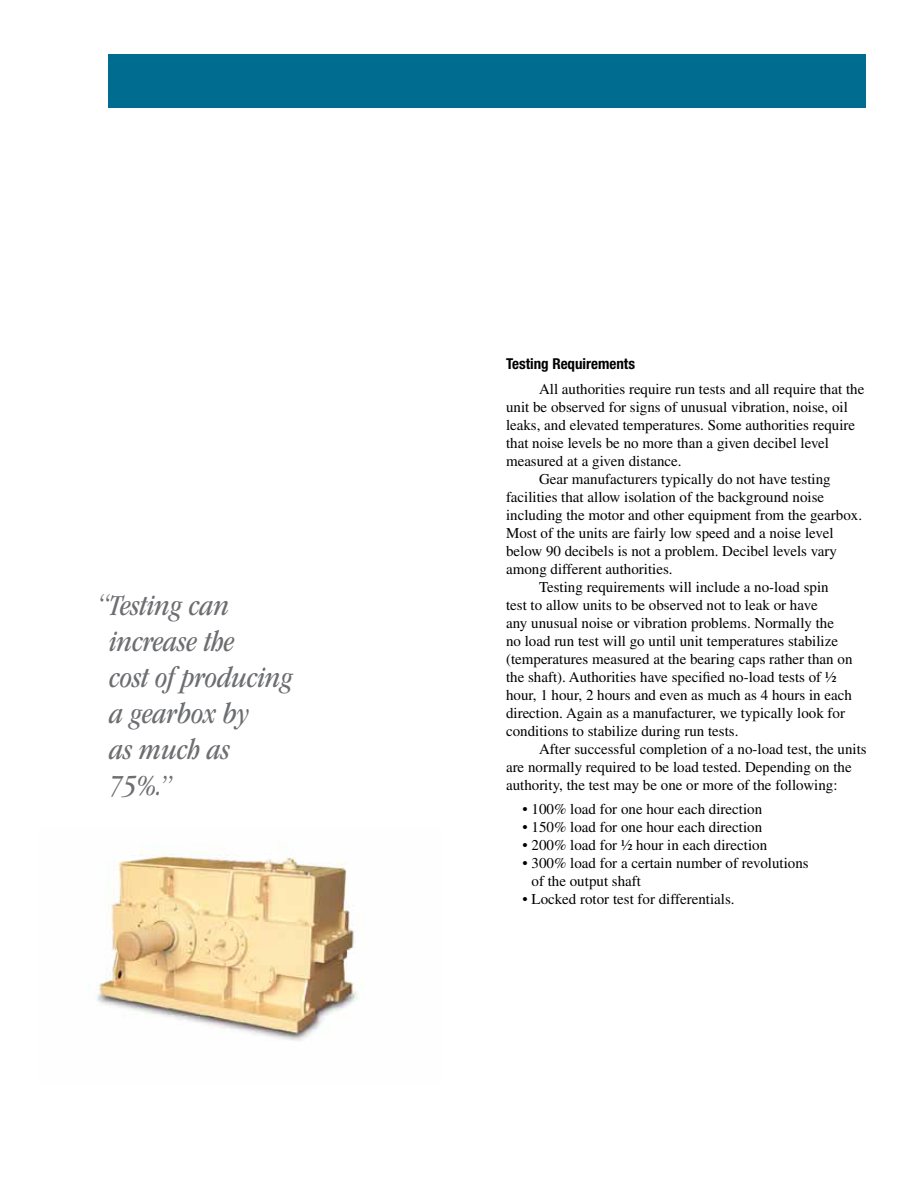
<style>
.page{position:relative;width:918px;height:1188px;background:#fff}
.page>*{position:absolute;margin:0;border:0;box-sizing:border-box;transform-origin:0 0}
.t1{font:italic condensed 30px/36px "ITC Garamond Std";color:#6d6e71}
.t2{font:15px/18px "Times LT Std";color:#000}
.t3{font:700 condensed 15px "Helvetica Neue LT Std";color:#000}
</style>
<div class="page">
<div style="left:108px;top:54px;width:757px;height:54px;background:#006c8f"></div>
<img style="left:96px;top:845px;width:268px;height:196px">
<h1 class="t1" style="left:110px;top:588px;width:185px;text-indent:-12px">“Testing can increase the<br>cost of producing a gearbox by<br>as much as<br>75%.”</h1>
<p class="t3" style="left:506px;top:355px;width:131px">Testing Requirements</p>
<p class="t2" style="left:539px;top:380px;width:327px">All authorities require run tests and all require that the</p>
<p class="t2" style="left:506px;top:398px;width:343px">unit be observed for signs of unusual vibration, noise, oil</p>
<p class="t2" style="left:506px;top:416px;width:351px">leaks, and elevated temperatures. Some authorities require</p>
<p class="t2" style="left:506px;top:434px;width:325px">that noise levels be no more than a given decibel level</p>
<p class="t2" style="left:506px;top:452px;width:177px">measured at a given distance.</p>
<p class="t2" style="left:539px;top:470px;width:293px">Gear manufacturers typically do not have testing</p>
<p class="t2" style="left:506px;top:488px;width:320px">facilities that allow isolation of the background noise</p>
<p class="t2" style="left:506px;top:506px;width:358px">including the motor and other equipment from the gearbox.</p>
<p class="t2" style="left:506px;top:524px;width:329px">Most of the units are fairly low speed and a noise level</p>
<p class="t2" style="left:506px;top:542px;width:333px">below 90 decibels is not a problem. Decibel levels vary</p>
<p class="t2" style="left:506px;top:560px;width:168px">among different authorities.</p>
<p class="t2" style="left:539px;top:578px;width:291px">Testing requirements will include a no-load spin</p>
<p class="t2" style="left:506px;top:596px;width:313px">test to allow units to be observed not to leak or have</p>
<p class="t2" style="left:506px;top:614px;width:330px">any unusual noise or vibration problems. Normally the</p>
<p class="t2" style="left:506px;top:632px;width:334px">no load run test will go until unit temperatures stabilize</p>
<p class="t2" style="left:506px;top:650px;width:348px">(temperatures measured at the bearing caps rather than on</p>
<p class="t2" style="left:506px;top:668px;width:332px">the shaft). Authorities have specified no-load tests of ½</p>
<p class="t2" style="left:506px;top:686px;width:348px">hour, 1 hour, 2 hours and even as much as 4 hours in each</p>
<p class="t2" style="left:506px;top:704px;width:341px">direction. Again as a manufacturer, we typically look for</p>
<p class="t2" style="left:506px;top:722px;width:234px">conditions to stabilize during run tests.</p>
<p class="t2" style="left:539px;top:740px;width:329px">After successful completion of a no-load test, the units</p>
<p class="t2" style="left:506px;top:758px;width:347px">are normally required to be load tested. Depending on the</p>
<p class="t2" style="left:506px;top:776px;width:333px">authority, the test may be one or more of the following:</p>
<p class="t2" style="left:523px;top:800px;width:241px">• 100% load for one hour each direction</p>
<p class="t2" style="left:523px;top:818px;width:241px">• 150% load for one hour each direction</p>
<p class="t2" style="left:523px;top:836px;width:246px">• 200% load for ½ hour in each direction</p>
<p class="t2" style="left:532px;top:854px;width:279px;text-indent:-9px">• 300% load for a certain number of revolutions of the output shaft</p>
<p class="t2" style="left:523px;top:890px;width:214px">• Locked rotor test for differentials.</p>
</div>
